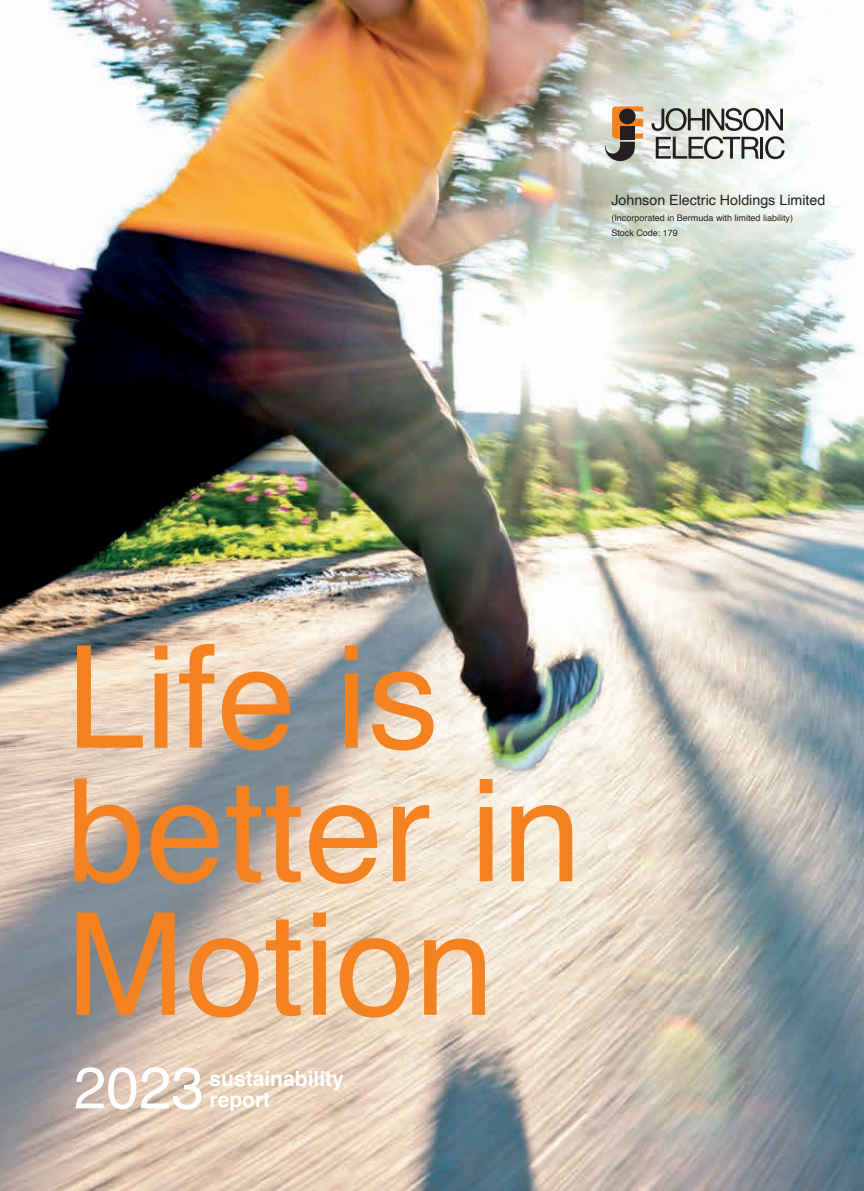
<style>
.page{position:relative;width:864px;height:1191px;background:#fff}
.page>*{position:absolute;margin:0;border:0;box-sizing:border-box;transform-origin:0 0}
.t1{font:142.5px/133.5px "Helvetica";color:#f58220}
.t2{font:58.5px "Helvetica";color:#fff}
.t3{font:700 21px "Helvetica";color:#fff}
.t4{font:14.25px "Helvetica";color:#231f20}
.t5{font:9px/15px "Helvetica";color:#231f20}
</style>
<div class="page">
<img style="left:0;top:0;width:863px;height:1191px">
<svg style="left:604px;top:106px;width:39px;height:55px;background:#bd9f82"></svg>
<svg style="left:651px;top:108px;width:133px;height:51px"></svg>
<div style="left:619px;top:109px;width:16px;height:15px;background:#231f20;border-radius:50%"></div>
<div style="left:619px;top:126px;width:15px;height:14px;background:#231f20"></div>
<h3 class="t4" style="left:611px;top:189px;width:215px">Johnson Electric Holdings Limited</h3>
<p class="t5" style="left:611px;top:211px;width:183px">(Incorporated in Bermuda with limited liability)<br>Stock Code: 179</p>
<h1 class="t1" style="left:66px;top:635px;width:516px">Life is better in<br>Motion</h1>
<h2 class="t2" style="left:74px;top:1042px;width:132px">2023</h2>
<h3 class="t3" style="left:209px;top:1061px;width:136px">sustainability</h3>
<h3 class="t3" style="left:209px;top:1082px;width:62px">report</h3>
</div>
